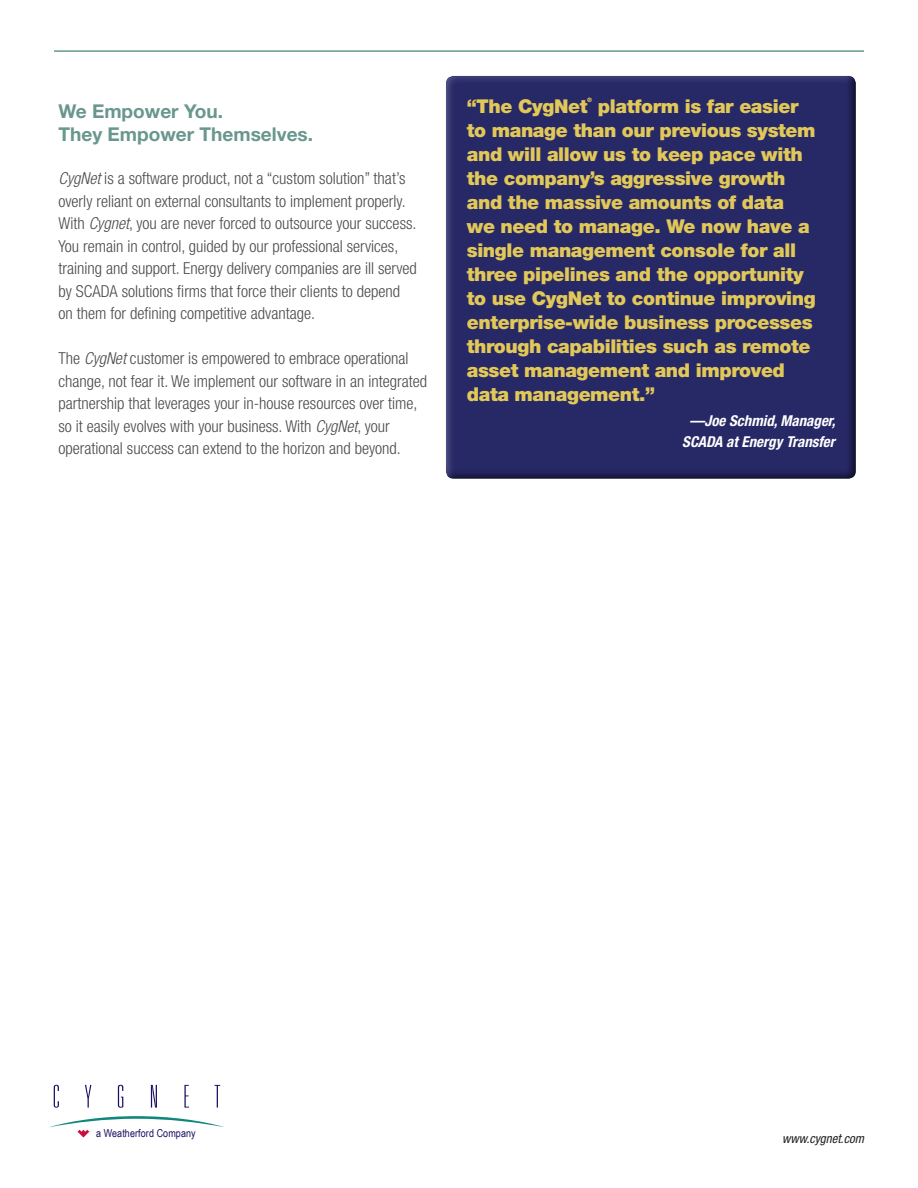
<style>
.page{position:relative;width:918px;height:1188px;background:#fff}
.page>*{position:absolute;margin:0;border:0;box-sizing:border-box;transform-origin:0 0}
.t1{font:900 19.05px/24px "Helvetica Neue LT";letter-spacing:-.02em;color:#e1c858}
.t2{font:700 19.05px/22.5px "Helvetica Neue LT";color:#69978d}
.t3{font:300 condensed 16.5px/22.5px "Helvetica Neue LT";color:#4b4c4d}
.t4{font:italic 700 condensed 15px/21px "Helvetica Neue LT";color:#fff;text-align:center}
.t5{font:italic condensed 12.75px "Helvetica Neue LT";color:#231f20}
.t6{font:10.95px "Arial Narrow";letter-spacing:.01em;color:#1a0e60}
.t7{font:900 6.15px "Helvetica Neue LT";color:#e1c858}
.s1{font-style:italic}
</style>
<div class="page">
<svg style="left:54px;top:1085px;width:5px;height:23px"></svg>
<svg style="left:85px;top:1085px;width:6px;height:23px"></svg>
<svg style="left:118px;top:1085px;width:5px;height:23px"></svg>
<svg style="left:151px;top:1085px;width:6px;height:23px"></svg>
<svg style="left:184px;top:1085px;width:5px;height:23px"></svg>
<svg style="left:214px;top:1085px;width:6px;height:23px"></svg>
<svg style="left:49px;top:1116px;width:176px;height:22px"></svg>
<hr style="left:54px;top:50px;width:810px;height:2px;background:#69978d">
<div style="left:445px;top:73px;width:413px;height:407px;background:#272866"></div>
<p class="t2" style="left:58px;top:100px;width:256px">We Empower You.<br>They Empower Themselves.</p>
<p class="t3" style="left:58px;top:167px;width:360px"><span class="s1">CygNet</span> is a software product, not a “custom solution” that’s overly reliant on external consultants to implement properly.<br>With <span class="s1">Cygnet</span>, you are never forced to outsource your success.<br>You remain in control, guided by our professional services, training and support. Energy delivery companies are ill served by SCADA solutions firms that force their clients to depend on them for defining competitive advantage.</p>
<p class="t3" style="left:58px;top:347px;width:370px">The <span class="s1">CygNet</span> customer is empowered to embrace operational change, not fear it. We implement our software in an integrated partnership that leverages your in-house resources over time, so it easily evolves with your business. With <span class="s1">CygNet</span>, your operational success can extend to the horizon and beyond.</p>
<p class="t1" style="left:467px;top:94px;width:122px">“The CygNet</p>
<p class="t7" style="left:587px;top:96px;width:6px">®</p>
<p class="t1" style="left:467px;top:94px;width:351px;text-indent:131px">platform is far easier to manage than our previous system and will allow us to keep pace with the company’s aggressive growth and the massive amounts of data we need to manage. We now have a single management console for all three pipelines and the opportunity to use CygNet to continue improving enterprise-wide business processes through capabilities such as remote asset management and improved data management.”</p>
<p class="t4" style="left:682px;top:410px;width:155px">—Joe Schmid, Manager,<br>SCADA at Energy Transfer</p>
<p class="t6" style="left:96px;top:1125px;width:101px">a Weatherford Company</p>
<p class="t5" style="left:782px;top:1131px;width:83px">www.cygnet.com</p>
</div>
